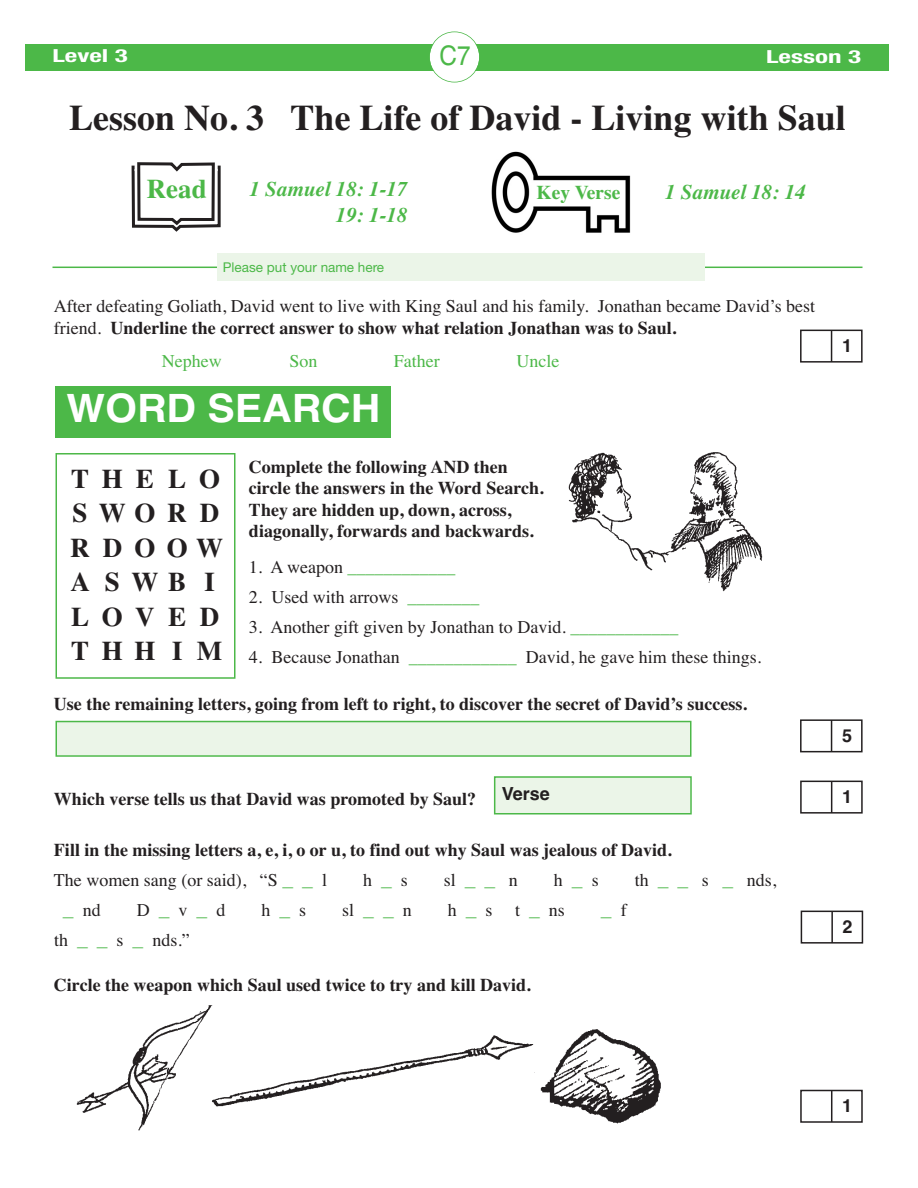
<style>
.page{position:relative;width:918px;height:1188px;background:#fff}
.page>*{position:absolute;margin:0;border:0;box-sizing:border-box;transform-origin:0 0}
.t1{font:700 39px "Helvetica";color:#fff;scale:1.05 1}
.t2{font:700 36px "Times";color:#231f20}
.t3{font:700 27px/34.5px "Times";letter-spacing:.48em;color:#231f20}
.t4{font:700 27px "Times";color:#4cb848}
.t5{font:27px "Helvetica";color:#4cb848;scale:.9 1}
.t6{font:italic 700 21px/25.2px "Times";color:#4cb848;text-align:right}
.t7{font:700 19.5px "Times";color:#4cb848}
.t8{font:700 18px/21.6px "Times";color:#231f20}
.t9{font:18px/21.6px "Times";color:#231f20}
.t10{font:18px "Times";color:#4cb848}
.t11{font:700 condensed 18px "Helvetica Neue";color:#fff;scale:1.5 1}
.t12{font:700 18px "Helvetica";color:#231f20}
.t13{font:18px "Times";color:#4cb848;scale:1.2 1}
.t14{font:13.5px "Helvetica Neue";color:#4cb848}
.s1{font-weight:700}
.s2{color:#231f20}
.s3{color:#4cb848}
.s4{font-weight:400}
.s5{font-weight:400;color:#4cb848}
</style>
<div class="page">
<svg style="left:132px;top:162px;width:89px;height:70px"></svg>
<div style="left:145px;top:176px;width:64px;height:33px;background:#fff"></div>
<img style="left:492px;top:151px;width:139px;height:82px">
<div style="left:26px;top:44px;width:864px;height:27px;background:#4cb848"></div>
<div style="left:430px;top:32px;width:49px;height:50px;background:#fff;border-radius:50%"></div>
<div style="left:429px;top:31px;width:51px;height:51px;border:2px solid #4cb848;border-radius:50%"></div>
<hr style="left:52px;top:267px;width:810px;height:1px;background:#4cb848">
<div style="left:218px;top:253px;width:487px;height:28px;background:#ebf5e8"></div>
<div style="left:56px;top:386px;width:336px;height:51px;background:#4cb848"></div>
<div style="left:56px;top:453px;width:180px;height:226px;border:2px solid #4cb848"></div>
<div style="left:57px;top:722px;width:633px;height:33px;background:#ebf5e8"></div>
<div style="left:56px;top:721px;width:636px;height:36px;border:2px solid #4cb848"></div>
<img style="left:568px;top:452px;width:195px;height:140px">
<img style="left:76px;top:1005px;width:585px;height:126px">
<svg style="left:800px;top:329px;width:63px;height:34px"></svg>
<svg style="left:800px;top:719px;width:63px;height:34px"></svg>
<svg style="left:800px;top:780px;width:63px;height:34px"></svg>
<svg style="left:800px;top:910px;width:64px;height:34px"></svg>
<svg style="left:800px;top:1089px;width:63px;height:34px"></svg>
<div style="left:495px;top:778px;width:195px;height:35px;background:#ebf5e8"></div>
<div style="left:494px;top:776px;width:198px;height:39px;border:2px solid #4cb848"></div>
<p class="t11" style="left:52px;top:46px;width:52px">Level 3</p>
<h3 class="t5" style="left:440px;top:45px;width:36px">C7</h3>
<p class="t11" style="left:766px;top:46px;width:65px">Lesson 3</p>
<h2 class="t2" style="left:69px;top:105px;width:778px">Lesson No. 3 The Life of David - Living with Saul</h2>
<h3 class="t4" style="left:147px;top:179px;width:61px">Read</h3>
<p class="t6" style="left:250px;top:179px;width:159px">1 Samuel 18: 1-17<br>19: 1-18</p>
<p class="t7" style="left:537px;top:186px;width:85px">Key Verse</p>
<p class="t6" style="left:665px;top:182px;width:142px">1 Samuel 18: 14</p>
<p class="t14" style="left:223px;top:262px;width:163px">Please put your name here</p>
<p class="t9" style="left:54px;top:297px;width:763px">After defeating Goliath, David went to live with King Saul and his family. Jonathan became David’s best friend. <span class="s1">Underline the correct answer to show what relation Jonathan was to Saul.</span></p>
<p class="t10" style="left:162px;top:355px;width:61px">Nephew</p>
<p class="t10" style="left:289px;top:355px;width:30px">Son</p>
<p class="t10" style="left:394px;top:355px;width:47px">Father</p>
<p class="t10" style="left:516px;top:355px;width:44px">Uncle</p>
<h1 class="t1" style="left:67px;top:394px;width:300px">WORD SEARCH</h1>
<h3 class="t3" style="left:70px;top:464px;width:154px">THELO<br>SWOR D<br>RDOOW<br>ASWB I<br>LOVED<br>THH IM</h3>
<p class="t8" style="left:249px;top:457px;width:296px">Complete the following AND then circle the answers in the Word Search.<br>They are hidden up, down, across, diagonally, forwards and backwards.</p>
<p class="t10" style="left:249px;top:561px;width:208px"><span class="s2">1. A weapon</span> ____________</p>
<p class="t9" style="left:249px;top:588px;width:232px">2. Used with arrows <span class="s3">________</span></p>
<p class="t9" style="left:249px;top:618px;width:431px">3. Another gift given by Jonathan to David. <span class="s3">____________</span></p>
<p class="t9" style="left:249px;top:648px;width:514px">4. Because Jonathan <span class="s3">____________</span> David, he gave him these things.</p>
<p class="t8" style="left:54px;top:695px;width:694px">Use the remaining letters, going from left to right, to discover the secret of David’s success.</p>
<p class="t12" style="left:502px;top:787px;width:50px">Verse</p>
<p class="t8" style="left:54px;top:790px;width:424px">Which verse tells us that David was promoted by Saul?</p>
<p class="t8" style="left:54px;top:836px;width:619px;line-height:30px">Fill in the missing letters a, e, i, o or u, to find out why Saul was jealous of David.<br><span class="s4">The women sang (or said), “S</span> <span class="s5">_ _</span> <span class="s4">l</span></p>
<p class="t9" style="left:363px;top:871px;width:46px">h <span class="s3">_</span> s</p>
<p class="t9" style="left:444px;top:871px;width:76px">sl <span class="s3">__</span> n</p>
<p class="t9" style="left:554px;top:871px;width:46px">h <span class="s3">_</span> s</p>
<p class="t9" style="left:635px;top:871px;width:143px">th <span class="s3">_ _</span> s <span class="s3">_</span> nds,</p>
<p class="t9" style="left:63px;top:901px;width:39px"><span class="s3">_</span> nd</p>
<p class="t9" style="left:137px;top:901px;width:90px">D <span class="s3">_</span>v <span class="s3">_</span>d</p>
<p class="t9" style="left:261px;top:901px;width:46px">h <span class="s3">_</span> s</p>
<p class="t9" style="left:342px;top:901px;width:71px">sl <span class="s3">__</span>n</p>
<p class="t9" style="left:448px;top:901px;width:46px">h <span class="s3">_</span> s</p>
<p class="t9" style="left:515px;top:901px;width:51px">t <span class="s3">_</span> ns</p>
<p class="t13" style="left:601px;top:903px;width:23px">_ <span class="s2">f</span></p>
<p class="t9" style="left:54px;top:931px;width:137px">th <span class="s3">_ _</span> s <span class="s3">_</span> nds.”</p>
<p class="t8" style="left:54px;top:976px;width:478px">Circle the weapon which Saul used twice to try and kill David.</p>
<p class="t12" style="left:842px;top:339px;width:12px">1</p>
<p class="t12" style="left:842px;top:729px;width:12px">5</p>
<p class="t12" style="left:842px;top:790px;width:12px">1</p>
<p class="t12" style="left:843px;top:920px;width:12px">2</p>
<p class="t12" style="left:842px;top:1099px;width:12px">1</p>
</div>
